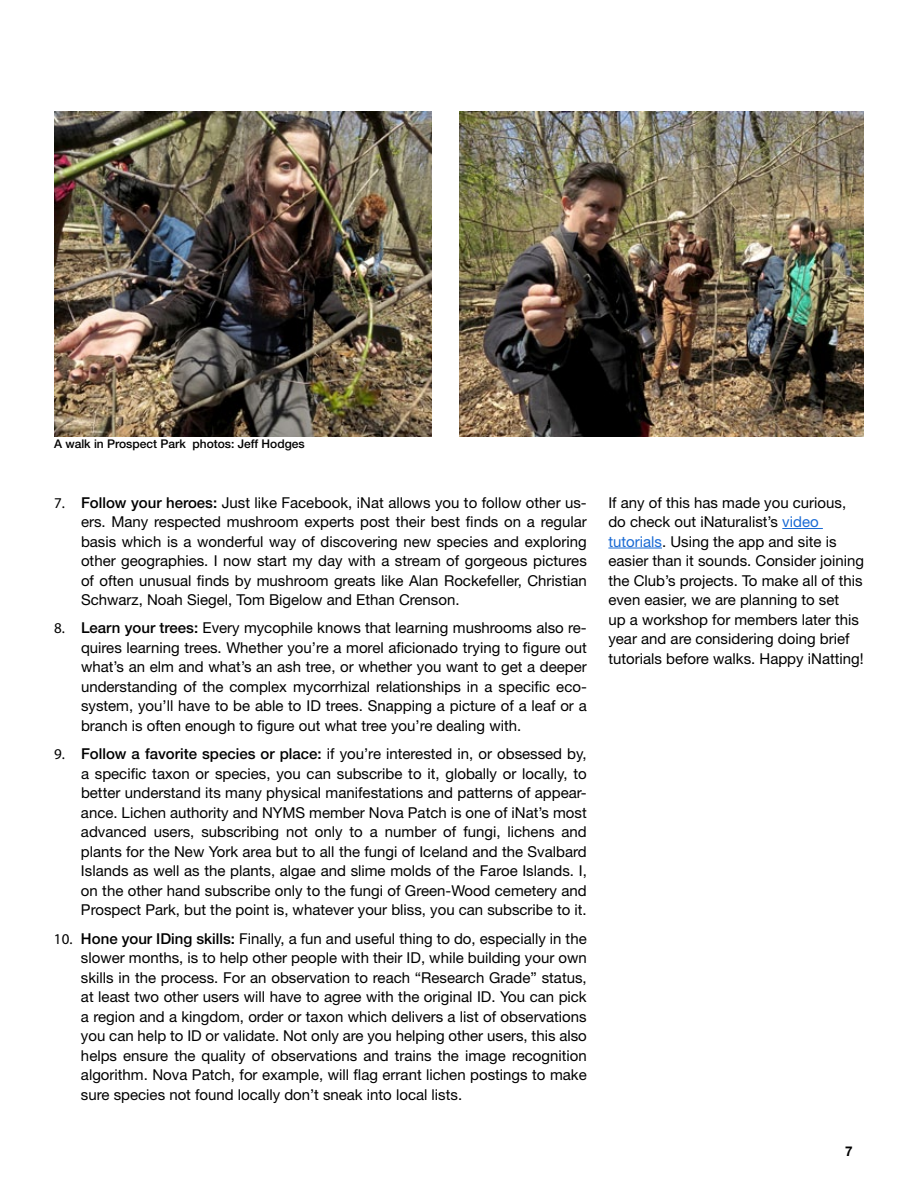
<style>
.page{position:relative;width:918px;height:1188px;background:#fff}
.page>*{position:absolute;margin:0;border:0;box-sizing:border-box;transform-origin:0 0}
.t1{font:15px/19.5px "Helvetica Neue LT Std";color:#000;text-align:justify}
.t2{font:700 13.5px "Helvetica Neue LT Std";color:#000}
.t3{font:500 12px "Helvetica Neue LT Std";color:#000}
.s1{font-family:"Myriad Pro"}
.s2{font-weight:500}
.s3{color:#196ad4}
</style>
<div class="page">
<hr style="left:782px;top:528px;width:41px;height:1px;background:#196ad4">
<hr style="left:608px;top:548px;width:54px;height:1px;background:#196ad4">
<img style="left:54px;top:111px;width:378px;height:325px">
<img style="left:459px;top:111px;width:405px;height:325px">
<p class="t3" style="left:54px;top:437px;width:252px">A walk in Prospect Park photos: Jeff Hodges</p>
<p class="t1" style="left:81px;top:492px;width:507px;text-indent:-27px"><span class="s1">7.</span> <span class="s2">Follow your heroes:</span> Just like Facebook, iNat allows you to follow other us&shy;ers. Many respected mushroom experts post their best finds on a regular basis which is a wonderful way of discovering new species and exploring other geographies. I now start my day with a stream of gorgeous pictures of often unusual finds by mushroom greats like Alan Rockefeller, Christian Schwarz, Noah Siegel, Tom Bigelow and Ethan Crenson.</p>
<p class="t1" style="left:81px;top:618px;width:507px;text-indent:-27px"><span class="s1">8.</span> <span class="s2">Learn your trees:</span> Every mycophile knows that learning mushrooms also re&shy;quires learning trees. Whether you’re a morel aficionado trying to figure out what’s an elm and what’s an ash tree, or whether you want to get a deeper understanding of the complex mycorrhizal relationships in a specific eco&shy;system, you’ll have to be able to ID trees. Snapping a picture of a leaf or a branch is often enough to figure out what tree you’re dealing with.</p>
<p class="t1" style="left:81px;top:744px;width:507px;text-indent:-27px"><span class="s1">9.</span> <span class="s2">Follow a favorite species or place:</span> if you’re interested in, or obsessed by, a specific taxon or species, you can subscribe to it, globally or locally, to better understand its many physical manifestations and patterns of appear&shy;ance. Lichen authority and NYMS member Nova Patch is one of iNat’s most advanced users, subscribing not only to a number of fungi, lichens and plants for the New York area but to all the fungi of Iceland and the Svalbard Islands as well as the plants, algae and slime molds of the Faroe Islands. I, on the other hand subscribe only to the fungi of Green-Wood cemetery and Prospect Park, but the point is, whatever your bliss, you can subscribe to it.</p>
<p class="t1" style="left:81px;top:929px;width:507px;text-indent:-27px"><span class="s1">10.</span> <span class="s2">Hone your IDing skills:</span> Finally, a fun and useful thing to do, especially in the slower months, is to help other people with their ID, while building your own skills in the process. For an observation to reach “Research Grade” status, at least two other users will have to agree with the original ID. You can pick a region and a kingdom, order or taxon which delivers a list of observations you can help to ID or validate. Not only are you helping other users, this also helps ensure the quality of observations and trains the image recognition algorithm. Nova Patch, for example, will flag errant lichen postings to make sure species not found locally don’t sneak into local lists.</p>
<p class="t1" style="left:608px;top:492px;width:257px;text-align:left">If any of this has made you curious, do check out iNaturalist’s <span class="s3">video tutorials</span>. Using the app and site is easier than it sounds. Consider joining the Club’s projects. To make all of this even easier, we are planning to set<br>up a workshop for members later this year and are considering doing brief tutorials before walks. Happy iNatting!</p>
<p class="t2" style="left:845px;top:1143px;width:9px">7</p>
</div>
